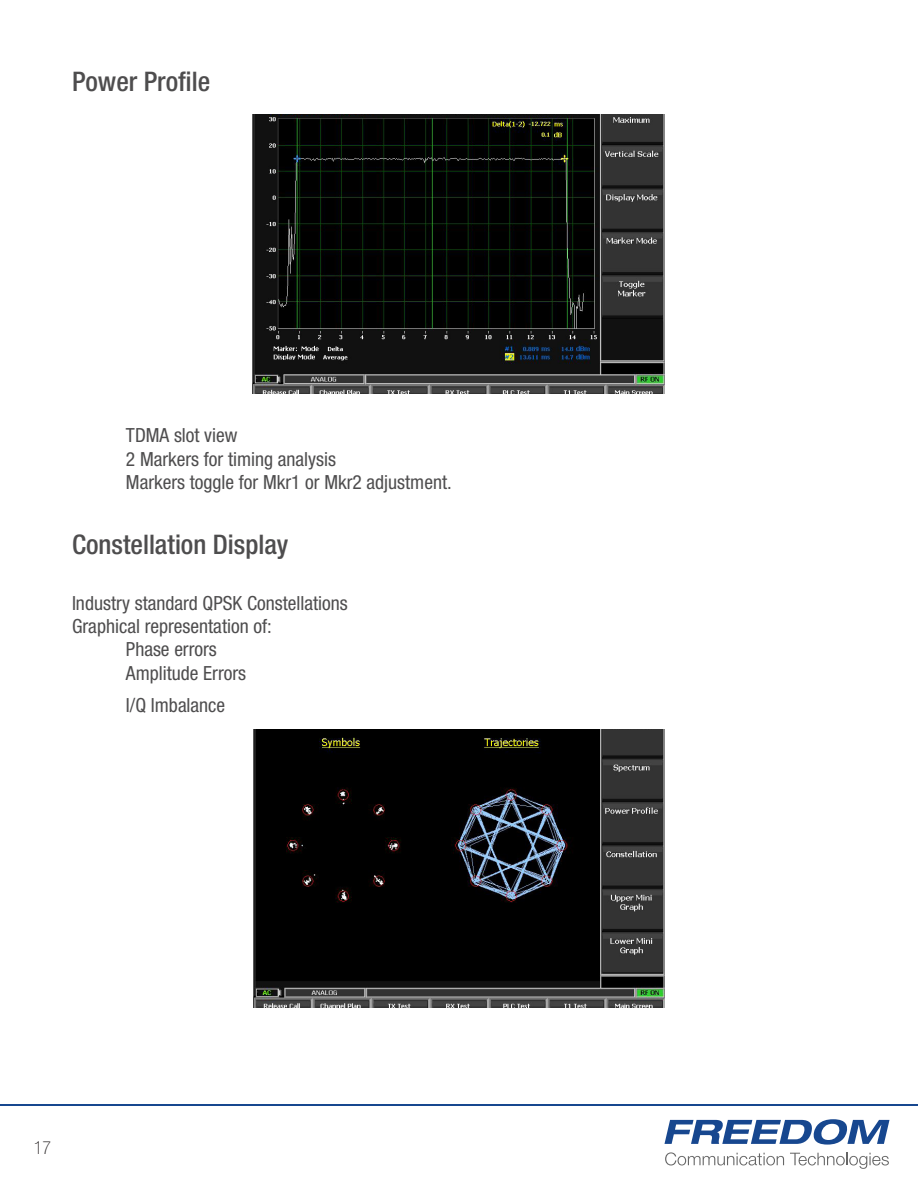
<style>
.page{position:relative;width:918px;height:1188px;background:#fff}
.page>*{position:absolute;margin:0;border:0;box-sizing:border-box;transform-origin:0 0}
.t1{font:500 condensed 27px "Helvetica Neue LT Std";color:#4e4d4e}
.t2{font:condensed 19.5px/23.4px "Helvetica Neue LT Std";color:#4e4d4e}
.t3{font:100 condensed 18px "Helvetica Neue LT Std";color:#231f20}
</style>
<div class="page">
<svg style="left:665px;top:1152px;width:119px;height:13px"></svg>
<svg style="left:790px;top:1153px;width:99px;height:16px"></svg>
<svg style="left:664px;top:1119px;width:226px;height:26px"></svg>
<hr style="left:0;top:1104px;width:918px;height:1px;background:#17478f">
<img style="left:253px;top:115px;width:411px;height:278px">
<img style="left:253px;top:729px;width:412px;height:279px">
<h1 class="t1" style="left:72px;top:66px;width:140px">Power Profile</h1>
<p class="t2" style="left:126px;top:424px;width:327px">TDMA slot view<br>2 Markers for timing analysis<br>Markers toggle for Mkr1 or Mkr2 adjustment.</p>
<h1 class="t1" style="left:72px;top:528px;width:218px">Constellation Display</h1>
<p class="t2" style="left:72px;top:591px;width:277px">Industry standard QPSK Constellations</p>
<p class="t2" style="left:72px;top:614px;width:201px">Graphical representation of:</p>
<p class="t2" style="left:126px;top:638px;width:92px">Phase errors</p>
<p class="t2" style="left:126px;top:661px;width:122px">Amplitude Errors</p>
<p class="t2" style="left:126px;top:694px;width:101px">I/Q Imbalance</p>
<p class="t3" style="left:34px;top:1138px;width:19px">17</p>
</div>
